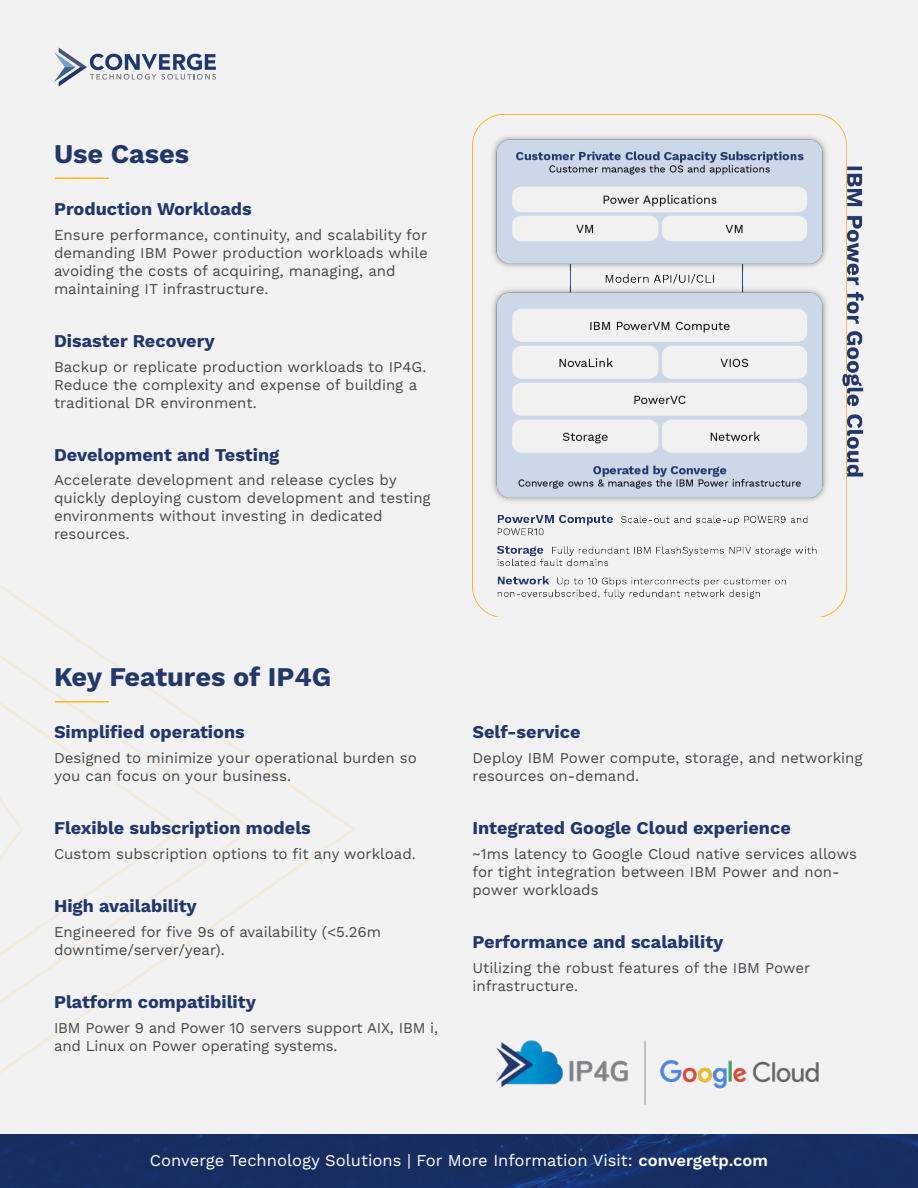
<style>
.page{position:relative;width:918px;height:1188px;background:#f2f2f3}
.page>*{position:absolute;margin:0;border:0;box-sizing:border-box;transform-origin:0 0}
.t1{font:700 27px "Work Sans";color:#22386b}
.t2{font:700 18px "Work Sans";color:#22376c}
.t3{font:16.5px "Work Sans";color:#fff}
.t4{font:15px/18px "Work Sans";color:#44484a}
.s1{font-weight:600}
</style>
<div class="page">
<svg style="left:0;top:585px;width:355px;height:489px"></svg>
<svg style="left:0;top:1134px;width:918px;height:54px;background:#172e63"></svg>
<svg style="left:54px;top:48px;width:162px;height:39px"></svg>
<hr style="left:55px;top:178px;width:54px;height:1px;background:#ffb61a">
<hr style="left:55px;top:701px;width:54px;height:1px;background:#ffb61a">
<img style="left:496px;top:1040px;width:323px;height:65px">
<img style="left:472px;top:115px;width:392px;height:502px">
<h1 class="t1" style="left:54px;top:143px;width:137px">Use Cases</h1>
<p class="t2" style="left:54px;top:202px;width:199px">Production Workloads</p>
<p class="t4" style="left:54px;top:227px;width:375px">Ensure performance, continuity, and scalability for demanding IBM Power production workloads while avoiding the costs of acquiring, managing, and maintaining IT infrastructure.</p>
<p class="t2" style="left:54px;top:334px;width:162px">Disaster Recovery</p>
<p class="t4" style="left:54px;top:358px;width:374px">Backup or replicate production workloads to IP4G.<br>Reduce the complexity and expense of building a traditional DR environment.</p>
<p class="t2" style="left:54px;top:448px;width:227px">Development and Testing</p>
<p class="t4" style="left:54px;top:472px;width:378px">Accelerate development and release cycles by quickly deploying custom development and testing environments without investing in dedicated resources.</p>
<h1 class="t1" style="left:54px;top:667px;width:279px">Key Features of IP4G</h1>
<p class="t2" style="left:54px;top:725px;width:192px">Simplified operations</p>
<p class="t4" style="left:54px;top:750px;width:364px">Designed to minimize your operational burden so you can focus on your business.</p>
<p class="t2" style="left:54px;top:821px;width:258px">Flexible subscription models</p>
<p class="t4" style="left:54px;top:846px;width:363px">Custom subscription options to fit any workload.</p>
<p class="t2" style="left:54px;top:899px;width:144px">High availability</p>
<p class="t4" style="left:54px;top:924px;width:329px">Engineered for five 9s of availability (&lt;5.26m downtime/server/year).</p>
<p class="t2" style="left:54px;top:995px;width:203px">Platform compatibility</p>
<p class="t4" style="left:54px;top:1020px;width:386px">IBM Power 9 and Power 10 servers support AIX, IBM i, and Linux on Power operating systems.</p>
<p class="t2" style="left:472px;top:725px;width:110px">Self-service</p>
<p class="t4" style="left:472px;top:750px;width:392px">Deploy IBM Power compute, storage, and networking resources on-demand.</p>
<p class="t2" style="left:472px;top:821px;width:320px">Integrated Google Cloud experience</p>
<p class="t4" style="left:472px;top:846px;width:386px">~1ms latency to Google Cloud native services allows for tight integration between IBM Power and non&shy;power workloads</p>
<p class="t2" style="left:472px;top:935px;width:253px">Performance and scalability</p>
<p class="t4" style="left:472px;top:960px;width:339px">Utilizing the robust features of the IBM Power infrastructure.</p>
<p class="t3" style="left:150px;top:1154px;width:620px">Converge Technology Solutions | For More Information Visit: <span class="s1">convergetp.com</span></p>
</div>
